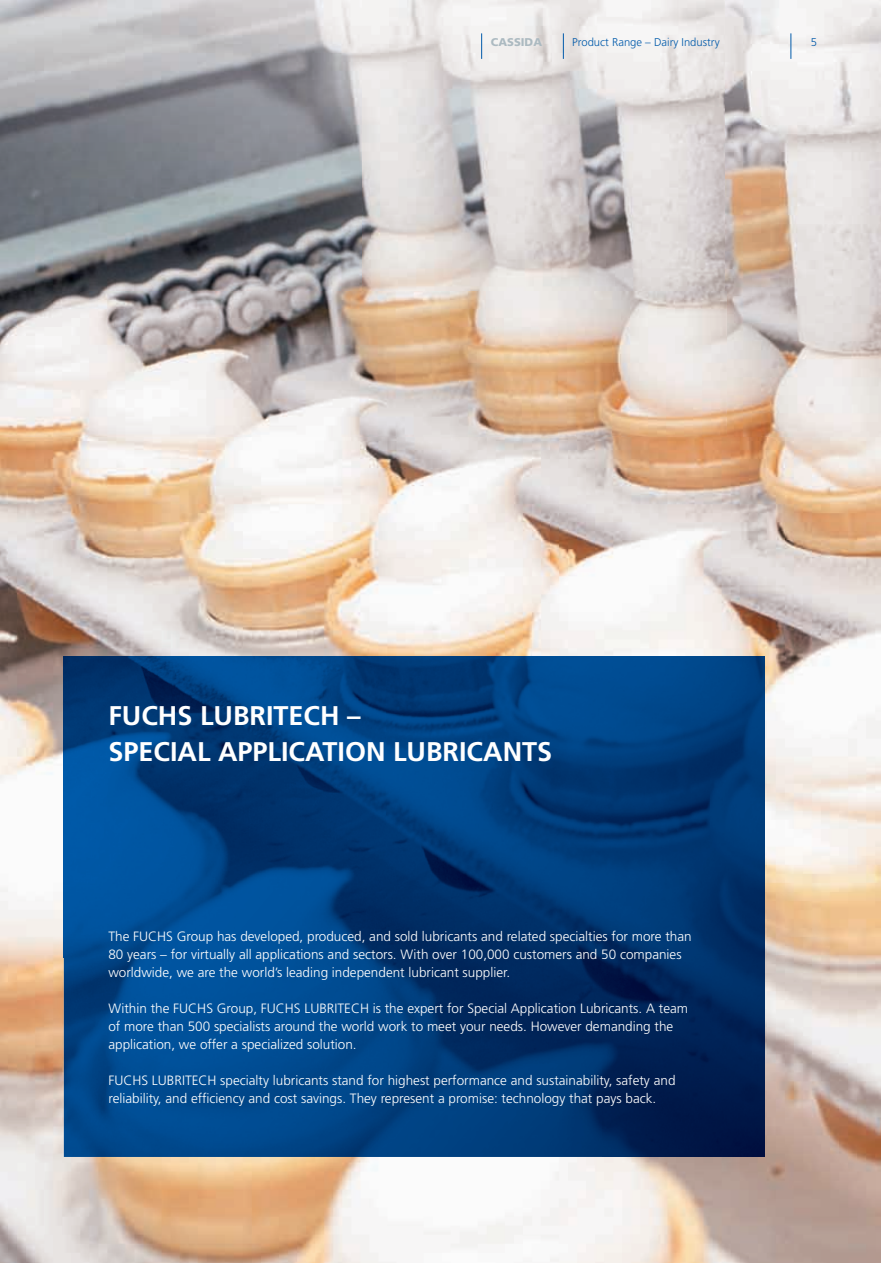
<style>
.page{position:relative;width:881px;height:1263px;background:#fff}
.page>*{position:absolute;margin:0;border:0;box-sizing:border-box;transform-origin:0 0}
.t1{font:700 27px/36px "Frutiger LT Std";color:#fff}
.t2{font:300 13.5px/18px "Frutiger LT Std";color:#fff}
.t3{font:300 11.25px "Frutiger LT Std";color:#015aaa}
.t4{font:900 11.25px "Frutiger LT Std";color:#acbac1}
</style>
<div class="page">
<img style="left:0;top:437px;width:880px;height:826px">
<img style="left:0;top:0;width:880px;height:437px">
<img style="left:764px;top:657px;width:1px;height:500px">
<img style="left:64px;top:1157px;width:700px;height:1px">
<img style="left:64px;top:657px;width:700px;height:500px">
<svg style="left:562px;top:33px;width:1px;height:26px"></svg>
<svg style="left:790px;top:33px;width:1px;height:26px"></svg>
<svg style="left:481px;top:33px;width:1px;height:26px"></svg>
<p class="t4" style="left:490px;top:35px;width:53px">CASSIDA</p>
<p class="t3" style="left:572px;top:35px;width:149px">Product Range – Dairy Industry</p>
<p class="t3" style="left:810px;top:36px;width:8px">5</p>
<h1 class="t1" style="left:108px;top:698px;width:445px">FUCHS LUBRITECH –<br>SPECIAL APPLICATION LUBRICANTS</h1>
<p class="t2" style="left:108px;top:927px;width:584px">The FUCHS Group has developed, produced, and sold lubricants and related specialties for more than<br>80 years – for virtually all applications and sectors. With over 100,000 customers and 50 companies worldwide, we are the world’s leading independent lubricant supplier.</p>
<p class="t2" style="left:108px;top:999px;width:581px">Within the FUCHS Group, FUCHS LUBRITECH is the expert for Special Application Lubricants. A team of more than 500 specialists around the world work to meet your needs. However demanding the application, we offer a specialized solution.</p>
<p class="t2" style="left:108px;top:1071px;width:568px">FUCHS LUBRITECH specialty lubricants stand for highest performance and sustainability, safety and reliability, and efficiency and cost savings. They represent a promise: technology that pays back.</p>
</div>
